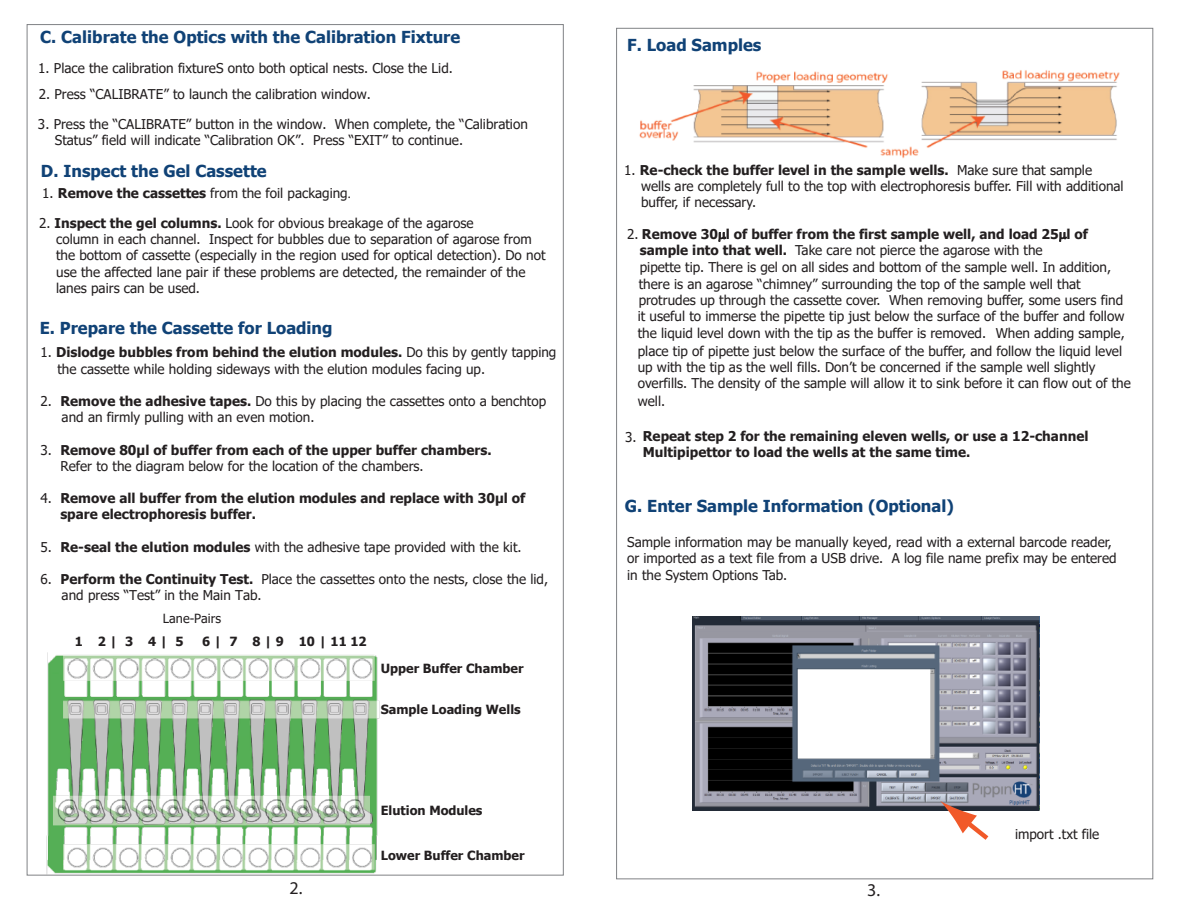
<style>
.page{position:relative;width:1188px;height:918px;background:#fff}
.page>*{position:absolute;margin:0;border:0;box-sizing:border-box;transform-origin:0 0}
.t1{font:18px "Myriad Pro";color:#231f20}
.t2{font:700 16.5px "Tahoma";color:#104276}
.t3{font:13.5px/16.2px "Tahoma";color:#231f20}
.t4{font:700 13.5px/16.2px "Tahoma";color:#231f20}
.t5{font:700 12.6px "Tahoma";color:#231f20}
.t6{font:12.6px "Tahoma";color:#231f20}
.s1{font-weight:700}
.s2{font-family:"Myriad Pro"}
.s3{font-weight:400}
</style>
<div class="page">
<img style="left:693px;top:616px;width:346px;height:194px">
<svg style="left:940px;top:801px;width:53px;height:39px"></svg>
<img style="left:40px;top:653px;width:347px;height:223px">
<img style="left:639px;top:70px;width:481px;height:89px">
<svg style="left:718px;top:232px;width:8px;height:10px"></svg>
<svg style="left:1059px;top:232px;width:8px;height:10px"></svg>
<p class="t2" style="left:40px;top:26px;width:422px">C. Calibrate the Optics with the Calibration Fixture</p>
<p class="t3" style="left:38px;top:61px;width:416px">1. Place the calibration fixtureS onto both optical nests. Close the Lid.</p>
<p class="t3" style="left:39px;top:86px;width:334px">2. Press “CALIBRATE” to launch the calibration window.</p>
<p class="t3" style="left:55px;top:116px;width:475px;text-indent:-17px">3. Press the “CALIBRATE” button in the window. When complete, the “Calibration<br>Status” field will indicate “Calibration OK”. Press “EXIT” to continue.</p>
<p class="t2" style="left:41px;top:160px;width:227px">D. Inspect the Gel Cassette</p>
<p class="t3" style="left:42px;top:186px;width:310px">1. <span class="s1">Remove the cassettes</span> from the foil packaging<span class="s2">.</span></p>
<p class="t3" style="left:56px;top:216px;width:491px;text-indent:-17px">2. <span class="s1">Inspect the gel columns.</span> Look for obvious breakage of the agarose<br>column in each channel. Inspect for bubbles due to separation of agarose from the bottom of cassette (especially in the region used for optical detection). Do not use the affected lane pair if these problems are detected, the remainder of the lanes pairs can be used.</p>
<p class="t2" style="left:40px;top:317px;width:294px">E. Prepare the Cassette for Loading</p>
<p class="t3" style="left:57px;top:345px;width:501px;text-indent:-17px">1. <span class="s1">Dislodge bubbles from behind the elution modules.</span> Do this by gently tapping the cassette while holding sideways with the elution modules facing up.</p>
<p class="t3" style="left:62px;top:394px;width:486px;text-indent:-21px">2. <span class="s1">Remove the adhesive tapes.</span> Do this by placing the cassettes onto a benchtop and an firmly pulling with an even motion.</p>
<p class="t3" style="left:60px;top:442px;width:433px;text-indent:-20px">3. <span class="s1">Remove 80µl of buffer from each of the upper buffer chambers.<br></span>Refer to the diagram below for the location of the chambers.</p>
<p class="t4" style="left:60px;top:491px;width:466px;text-indent:-20px"><span class="s3">4.</span> Remove all buffer from the elution modules and replace with 30µl of spare electrophoresis buffer.</p>
<p class="t3" style="left:40px;top:540px;width:483px">5. <span class="s1">Re-seal the elution modules</span> with the adhesive tape provided with the kit.</p>
<p class="t3" style="left:62px;top:572px;width:488px;text-indent:-21px">6. <span class="s1">Perform the Continuity Test.</span> Place the cassettes onto the nests, close the lid, and press “Test” in the Main Tab.</p>
<p class="t6" style="left:163px;top:610px;width:60px">Lane-Pairs</p>
<p class="t5" style="left:75px;top:632px;width:110px">1 2 | 3 4 | 5</p>
<p class="t5" style="left:202px;top:632px;width:166px">6 | 7 8 | 9 10 | 11 12</p>
<p class="t5" style="left:381px;top:659px;width:144px">Upper Buffer Chamber</p>
<p class="t5" style="left:381px;top:700px;width:141px">Sample Loading Wells</p>
<h1 class="t1" style="left:290px;top:877px;width:14px">2.</h1>
<p class="t5" style="left:381px;top:802px;width:103px">Elution Modules</p>
<p class="t5" style="left:381px;top:847px;width:145px">Lower Buffer Chamber</p>
<p class="t2" style="left:627px;top:33px;width:136px">F. Load Samples</p>
<p class="t3" style="left:641px;top:162px;width:484px;text-indent:-17px">1. <span class="s1">Re-check the buffer level in the sample wells.</span> Make sure that sample wells are completely full to the top with electrophoresis buffer. Fill with additional buffer, if necessary.</p>
<p class="t3" style="left:638px;top:243px;width:488px"><span class="s1">sample into that well.</span> Take care not pierce the agarose with the<br>pipette tip. There is gel on all sides and bottom of the sample well. In addition, there is an agarose “chimney” surrounding the top of the sample well that protrudes up through the cassette cover. When removing buffer, some users find it useful to immerse the pipette tip just below the surface of the buffer and follow</p>
<p class="t3" style="left:638px;top:325px;width:488px;line-height:18.1px">the liquid level down with the tip as the buffer is removed. When adding sample, place tip of pipette just below the surface of the buffer, and follow the liquid level</p>
<p class="t3" style="left:638px;top:360px;width:495px;line-height:15.8px">up with the tip as the well fills. Don’t be concerned if the sample well slightly overfills. The density of the sample will allow it to sink before it can flow out of the</p>
<p class="t3" style="left:638px;top:393px;width:29px">well.</p>
<p class="t4" style="left:643px;top:429px;width:447px;text-indent:-18px"><span class="s3">3.</span> Repeat step 2 for the remaining eleven wells, or use a 12-channel<br>Multipipettor to load the wells at the same time.</p>
<p class="t4" style="left:627px;top:226px;width:462px"><span class="s3">2.</span> Remove 30 l of buffer from the first sample well, and load 25 l of</p>
<p class="t2" style="left:625px;top:494px;width:331px">G. Enter Sample Information (Optional)</p>
<p class="t3" style="left:627px;top:535px;width:491px">Sample information may be manually keyed, read with a external barcode reader, or imported as a text file from a USB drive. A log file name prefix may be entered in the System Options Tab.</p>
<h1 class="t1" style="left:867px;top:879px;width:14px">3.</h1>
<p class="t3" style="left:1015px;top:827px;width:86px">import .txt file</p>
</div>
